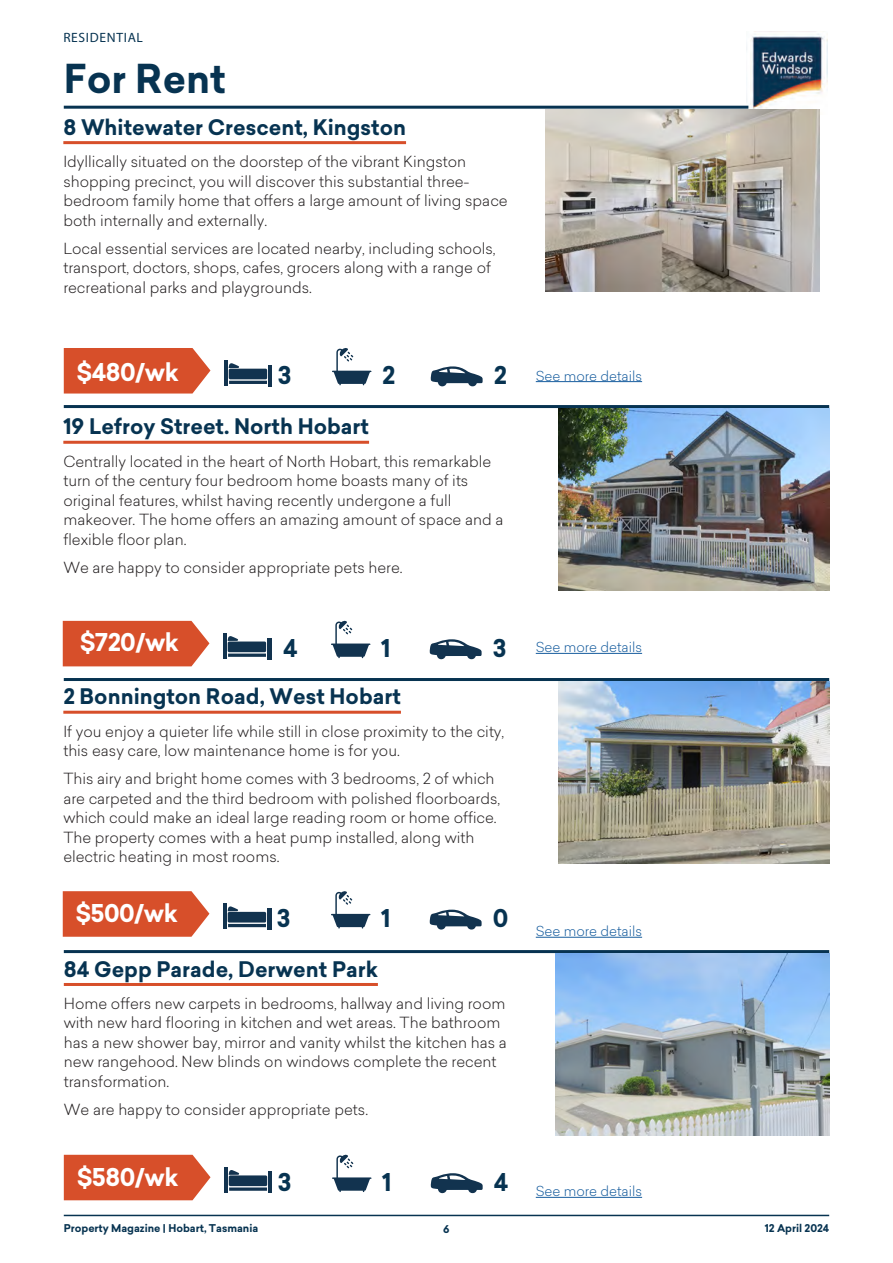
<style>
.page{position:relative;width:893px;height:1263px;background:#fff}
.page>*{position:absolute;margin:0;border:0;box-sizing:border-box;transform-origin:0 0}
.heading_1{font:700 39px "Sailec";color:#073351}
.price{font:700 24px "Sailec";letter-spacing:-.02em;color:#fff}
.feature_number{font:700 24px "Sailec";color:#073351}
.subheading_1{font:700 21px "Sailec";color:#073351}
.body_text{font:300 15px/19.5px "Sailec";color:#231f20}
.body_text-2{font:300 13.5px "Sailec";color:#175d9e}
.PROPERTY_TYPE{font:13.5px "Myriad Pro";letter-spacing:.05em;color:#073351}
.t1{font:700 10.5px "Sailec";color:#073351}
</style>
<div class="page">
<hr style="left:64px;top:1215px;width:765px;height:1px;background:#073351">
<img style="left:746px;top:31px;width:82px;height:83px">
<hr style="left:64px;top:106px;width:684px;height:3px;background:#073351">
<hr style="left:63px;top:141px;width:343px;height:3px;background:#d74f2a">
<hr style="left:63px;top:441px;width:306px;height:3px;background:#d74f2a">
<hr style="left:63px;top:711px;width:338px;height:3px;background:#d74f2a">
<hr style="left:64px;top:983px;width:314px;height:3px;background:#d74f2a">
<hr style="left:64px;top:405px;width:765px;height:3px;background:#073351">
<hr style="left:64px;top:678px;width:765px;height:3px;background:#073351">
<hr style="left:64px;top:950px;width:765px;height:3px;background:#073351">
<svg style="left:332px;top:348px;width:40px;height:37px"></svg>
<svg style="left:332px;top:1154px;width:40px;height:38px"></svg>
<svg style="left:331px;top:621px;width:40px;height:37px"></svg>
<svg style="left:331px;top:891px;width:40px;height:37px"></svg>
<svg style="left:431px;top:366px;width:52px;height:21px"></svg>
<svg style="left:431px;top:1173px;width:52px;height:20px"></svg>
<svg style="left:430px;top:639px;width:52px;height:20px"></svg>
<svg style="left:430px;top:909px;width:52px;height:21px"></svg>
<hr style="left:225px;top:360px;width:3px;height:26px;background:#12334f">
<hr style="left:268px;top:365px;width:3px;height:21px;background:#12334f">
<svg style="left:229px;top:363px;width:38px;height:21px"></svg>
<hr style="left:225px;top:1167px;width:3px;height:25px;background:#12334f">
<hr style="left:268px;top:1172px;width:3px;height:21px;background:#12334f">
<svg style="left:229px;top:1170px;width:38px;height:21px"></svg>
<hr style="left:224px;top:633px;width:3px;height:26px;background:#12334f">
<hr style="left:267px;top:638px;width:4px;height:21px;background:#12334f">
<svg style="left:228px;top:636px;width:38px;height:21px"></svg>
<hr style="left:224px;top:903px;width:3px;height:26px;background:#12334f">
<hr style="left:267px;top:908px;width:4px;height:21px;background:#12334f">
<svg style="left:228px;top:906px;width:38px;height:21px"></svg>
<div style="left:64px;top:348px;width:146px;height:45px;background:#d74f2a"></div>
<div style="left:64px;top:1155px;width:147px;height:45px;background:#d74f2a"></div>
<div style="left:63px;top:621px;width:146px;height:45px;background:#d74f2a"></div>
<svg style="left:63px;top:891px;width:146px;height:46px;background:#d95a38"></svg>
<hr style="left:536px;top:653px;width:106px;height:1px;background:#175d9e">
<hr style="left:536px;top:381px;width:106px;height:1px;background:#175d9e">
<hr style="left:536px;top:937px;width:106px;height:1px;background:#175d9e">
<hr style="left:536px;top:1197px;width:106px;height:1px;background:#175d9e">
<img style="left:559px;top:408px;width:270px;height:183px">
<img style="left:558px;top:681px;width:271px;height:183px">
<img style="left:546px;top:109px;width:273px;height:183px">
<img style="left:555px;top:953px;width:274px;height:183px">
<p class="PROPERTY_TYPE" style="left:63px;top:29px;width:81px">RESIDENTIAL</p>
<p class="heading_1" style="left:64px;top:51px;width:164px">For Rent</p>
<p class="subheading_1" style="left:63px;top:112px;width:344px">8 Whitewater Crescent, Kingston</p>
<p class="body_text" style="left:63px;top:151px;width:446px">Idyllically situated on the doorstep of the vibrant Kingston shopping precinct, you will discover this substantial three&shy;bedroom family home that offers a large amount of living space both internally and externally.</p>
<p class="body_text" style="left:63px;top:238px;width:434px">Local essential services are located nearby, including schools, transport, doctors, shops, cafes, grocers along with a range of recreational parks and playgrounds.</p>
<p class="price" style="left:76px;top:355px;width:104px">$480/wk</p>
<p class="feature_number" style="left:278px;top:358px;width:15px">3</p>
<p class="feature_number" style="left:382px;top:358px;width:15px">2</p>
<p class="feature_number" style="left:494px;top:358px;width:15px">2</p>
<p class="subheading_1" style="left:63px;top:412px;width:307px">19 Lefroy Street. North Hobart</p>
<p class="body_text" style="left:63px;top:451px;width:442px">Centrally located in the heart of North Hobart, this remarkable turn of the century four bedroom home boasts many of its original features, whilst having recently undergone a full makeover. The home offers an amazing amount of space and a flexible floor plan.</p>
<p class="body_text" style="left:63px;top:557px;width:341px">We are happy to consider appropriate pets here.</p>
<p class="price" style="left:80px;top:625px;width:101px">$720/wk</p>
<p class="feature_number" style="left:283px;top:631px;width:16px">4</p>
<p class="feature_number" style="left:381px;top:631px;width:11px">1</p>
<p class="feature_number" style="left:493px;top:631px;width:15px">3</p>
<p class="subheading_1" style="left:63px;top:682px;width:339px">2 Bonnington Road, West Hobart</p>
<p class="body_text" style="left:63px;top:721px;width:442px">If you enjoy a quieter life while still in close proximity to the city, this easy care, low maintenance home is for you.</p>
<p class="body_text" style="left:63px;top:768px;width:438px">This airy and bright home comes with 3 bedrooms, 2 of which are carpeted and the third bedroom with polished floorboards, which could make an ideal large reading room or home office.<br>The property comes with a heat pump installed, along with electric heating in most rooms.</p>
<p class="price" style="left:75px;top:896px;width:104px">$500/wk</p>
<p class="feature_number" style="left:277px;top:901px;width:15px">3</p>
<p class="feature_number" style="left:381px;top:901px;width:11px">1</p>
<p class="feature_number" style="left:493px;top:901px;width:17px">0</p>
<p class="subheading_1" style="left:64px;top:954px;width:316px">84 Gepp Parade, Derwent Park</p>
<p class="body_text" style="left:64px;top:993px;width:445px">Home offers new carpets in bedrooms, hallway and living room with new hard flooring in kitchen and wet areas. The bathroom has a new shower bay, mirror and vanity whilst the kitchen has a new rangehood. New blinds on windows complete the recent transformation.</p>
<p class="body_text" style="left:64px;top:1099px;width:306px">We are happy to consider appropriate pets.</p>
<p class="price" style="left:77px;top:1160px;width:103px">$580/wk</p>
<p class="feature_number" style="left:278px;top:1165px;width:15px">3</p>
<p class="feature_number" style="left:382px;top:1165px;width:11px">1</p>
<p class="feature_number" style="left:494px;top:1165px;width:16px">4</p>
<p class="body_text-2" style="left:536px;top:366px;width:108px">See more details</p>
<p class="body_text-2" style="left:536px;top:638px;width:108px">See more details</p>
<p class="body_text-2" style="left:536px;top:922px;width:108px">See more details</p>
<p class="body_text-2" style="left:536px;top:1182px;width:108px">See more details</p>
<p class="t1" style="left:64px;top:1220px;width:196px">Property Magazine | Hobart, Tasmania</p>
<p class="t1" style="left:443px;top:1221px;width:8px">6</p>
<p class="t1" style="left:765px;top:1220px;width:66px">12 April 2024</p>
</div>
